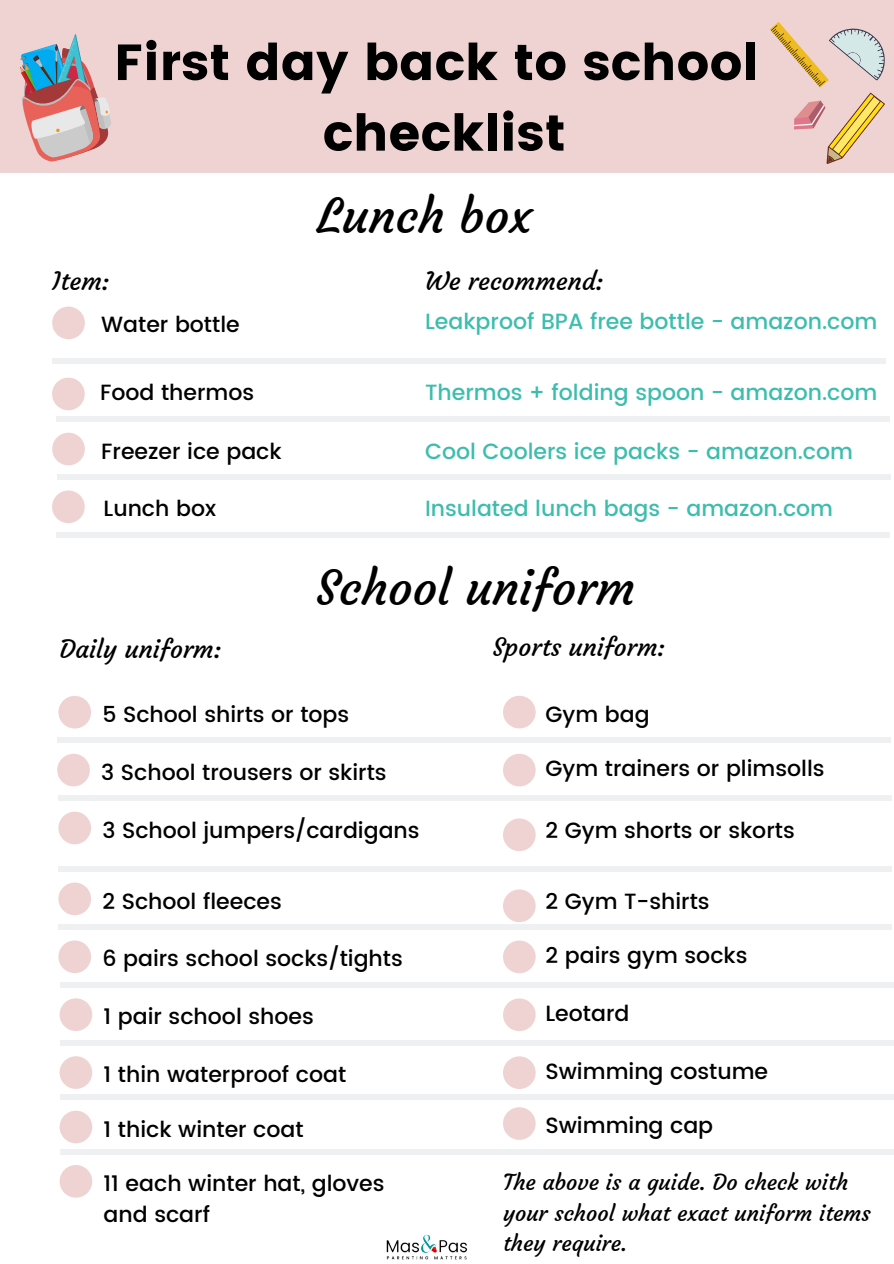
<style>
.page{position:relative;width:894px;height:1264px;background:#fff}
.page>*{position:absolute;margin:0;border:0;box-sizing:border-box;transform-origin:0 0}
.t1{font:50.55px/70.5px "Poppins";color:#000;text-align:center}
.t2{font:48px "Courgette";color:#000}
.t3{font:25.2px "Courgette";color:#000}
.t4{font:500 22.05px/30.8px "Poppins";color:#000}
.t5{font:500 22.05px "Poppins";color:#3dbdad}
.t6{font:22.05px/30.8px "Courgette";color:#000}
</style>
<div class="page">
<svg style="left:52px;top:306px;width:33px;height:33px"></svg>
<svg style="left:52px;top:432px;width:33px;height:33px"></svg>
<svg style="left:52px;top:377px;width:33px;height:33px"></svg>
<div style="left:52px;top:358px;width:833px;height:6px;background:#eff0f2"></div>
<div style="left:56px;top:416px;width:833px;height:5px;background:#eff0f2"></div>
<svg style="left:52px;top:490px;width:33px;height:33px"></svg>
<div style="left:57px;top:474px;width:833px;height:6px;background:#eff0f2"></div>
<div style="left:56px;top:532px;width:833px;height:6px;background:#eff0f2"></div>
<svg style="left:58px;top:696px;width:33px;height:32px"></svg>
<svg style="left:57px;top:753px;width:33px;height:33px"></svg>
<div style="left:57px;top:737px;width:833px;height:6px;background:#eff0f2"></div>
<svg style="left:58px;top:811px;width:33px;height:33px"></svg>
<div style="left:58px;top:795px;width:834px;height:6px;background:#eff0f2"></div>
<svg style="left:58px;top:882px;width:33px;height:33px"></svg>
<div style="left:58px;top:866px;width:834px;height:6px;background:#eff0f2"></div>
<svg style="left:58px;top:940px;width:33px;height:33px"></svg>
<div style="left:58px;top:924px;width:834px;height:6px;background:#eff0f2"></div>
<svg style="left:60px;top:998px;width:32px;height:33px"></svg>
<div style="left:60px;top:982px;width:833px;height:6px;background:#eff0f2"></div>
<svg style="left:60px;top:1056px;width:32px;height:32px"></svg>
<div style="left:60px;top:1039px;width:833px;height:6px;background:#eff0f2"></div>
<svg style="left:60px;top:1110px;width:32px;height:33px"></svg>
<div style="left:60px;top:1094px;width:833px;height:6px;background:#eff0f2"></div>
<svg style="left:60px;top:1165px;width:32px;height:32px"></svg>
<div style="left:60px;top:1148px;width:833px;height:6px;background:#eff0f2"></div>
<img style="left:386px;top:1234px;width:82px;height:26px">
<svg style="left:503px;top:695px;width:32px;height:33px"></svg>
<svg style="left:503px;top:753px;width:32px;height:33px"></svg>
<svg style="left:503px;top:818px;width:32px;height:33px"></svg>
<svg style="left:503px;top:889px;width:32px;height:33px"></svg>
<svg style="left:503px;top:940px;width:32px;height:33px"></svg>
<svg style="left:503px;top:998px;width:32px;height:33px"></svg>
<svg style="left:503px;top:1056px;width:32px;height:32px"></svg>
<svg style="left:503px;top:1107px;width:32px;height:32px"></svg>
<div style="left:0;top:0;width:893px;height:172px;background:#efd2d2"></div>
<svg style="left:20px;top:34px;width:91px;height:128px"></svg>
<svg style="left:770px;top:22px;width:115px;height:142px"></svg>
<h1 class="t1" style="left:114px;top:27px;width:646px">First day back to school checklist</h1>
<h2 class="t2" style="left:317px;top:186px;width:216px">Lunch box</h2>
<p class="t3" style="left:52px;top:266px;width:59px">Item:</p>
<p class="t3" style="left:425px;top:266px;width:180px">We recommend:</p>
<p class="t4" style="left:101px;top:309px;width:140px">Water bottle</p>
<p class="t5" style="left:425px;top:308px;width:453px">Leakproof BPA free bottle - amazon.com</p>
<p class="t4" style="left:100px;top:377px;width:156px">Food thermos</p>
<p class="t4" style="left:101px;top:435px;width:182px">Freezer ice pack</p>
<p class="t5" style="left:425px;top:379px;width:453px">Thermos + folding spoon - amazon.com</p>
<p class="t5" style="left:425px;top:438px;width:429px">Cool Coolers ice packs - amazon.com</p>
<p class="t4" style="left:104px;top:493px;width:114px">Lunch box</p>
<p class="t5" style="left:425px;top:496px;width:409px">Insulated lunch bags - amazon.com</p>
<p class="t3" style="left:60px;top:633px;width:163px">Daily uniform:</p>
<h2 class="t2" style="left:316px;top:558px;width:320px">School uniform</h2>
<p class="t3" style="left:492px;top:631px;width:174px">Sports uniform:</p>
<p class="t4" style="left:102px;top:698px;width:248px">5 School shirts or tops</p>
<p class="t4" style="left:545px;top:698px;width:106px">Gym bag</p>
<p class="t4" style="left:101px;top:756px;width:287px">3 School trousers or skirts</p>
<p class="t4" style="left:545px;top:753px;width:280px">Gym trainers or plimsolls</p>
<p class="t4" style="left:102px;top:814px;width:318px">3 School jumpers/cardigans</p>
<p class="t4" style="left:545px;top:814px;width:251px">2 Gym shorts or skorts</p>
<p class="t4" style="left:102px;top:885px;width:181px">2 School fleeces</p>
<p class="t4" style="left:545px;top:885px;width:166px">2 Gym T-shirts</p>
<p class="t4" style="left:102px;top:943px;width:302px">6 pairs school socks/tights</p>
<p class="t4" style="left:545px;top:939px;width:203px">2 pairs gym socks</p>
<p class="t4" style="left:104px;top:1001px;width:212px">1 pair school shoes</p>
<p class="t4" style="left:545px;top:997px;width:85px">Leotard</p>
<p class="t4" style="left:104px;top:1059px;width:244px">1 thin waterproof coat</p>
<p class="t4" style="left:545px;top:1055px;width:224px">Swimming costume</p>
<p class="t4" style="left:104px;top:1113px;width:201px">1 thick winter coat</p>
<p class="t4" style="left:545px;top:1110px;width:169px">Swimming cap</p>
<p class="t4" style="left:104px;top:1167px;width:282px">11 each winter hat, gloves and scarf</p>
<p class="t6" style="left:503px;top:1166px;width:369px">The above is a guide. Do check with your school what exact uniform items they require.</p>
</div>
